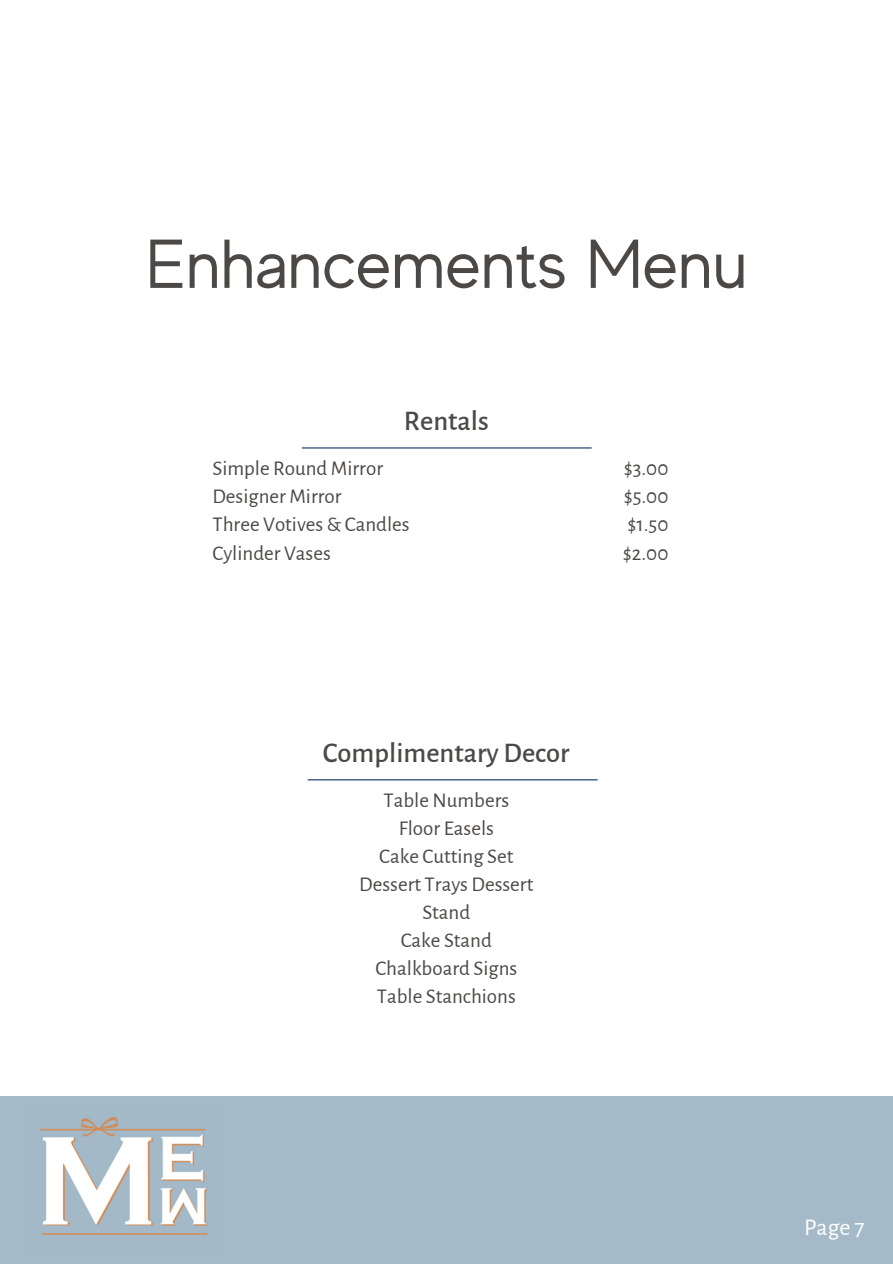
<style>
.page{position:relative;width:893px;height:1264px;background:#fff}
.page>*{position:absolute;margin:0;border:0;box-sizing:border-box;transform-origin:0 0}
.t1{font:69px "MADE Evolve Sans";color:#4b4846}
.t2{font:500 28.5px "Alegreya Sans";color:#4b4846}
.t3{font:24px "Alegreya Sans";color:#fff}
.t4{font:21px/28.2px "Alegreya Sans";color:#4b4846;text-align:center}
</style>
<div class="page">
<hr style="left:302px;top:447px;width:289px;height:1px;background:#113364">
<hr style="left:308px;top:779px;width:289px;height:1px;background:#113364">
<div style="left:0;top:1095px;width:892px;height:168px;background:#a5bac9"></div>
<img style="left:0;top:1095px;width:249px;height:140px">
<p class="t1" style="left:146px;top:226px;width:602px">Enhancements Menu</p>
<p class="t2" style="left:404px;top:407px;width:86px">Rentals</p>
<p class="t4" style="left:212px;top:455px;width:172px">Simple Round Mirror</p>
<p class="t4" style="left:212px;top:483px;width:131px">Designer Mirror</p>
<p class="t4" style="left:212px;top:511px;width:199px;text-align:left">Three Votives &amp; Candles<br>Cylinder Vases</p>
<p class="t4" style="left:623px;top:455px;width:47px;text-align:justify">$3.00 $5.00 $1.50 $2.00</p>
<p class="t2" style="left:323px;top:738px;width:248px">Complimentary Decor</p>
<p class="t4" style="left:383px;top:786px;width:127px">Table Numbers</p>
<p class="t4" style="left:398px;top:814px;width:97px">Floor Easels</p>
<p class="t4" style="left:359px;top:842px;width:175px">Cake Cutting Set<br>Dessert Trays Dessert<br>Stand</p>
<p class="t4" style="left:375px;top:926px;width:143px">Cake Stand<br>Chalkboard Signs<br>Table Stanchions</p>
<p class="t3" style="left:804px;top:1215px;width:62px">Page 7</p>
</div>
